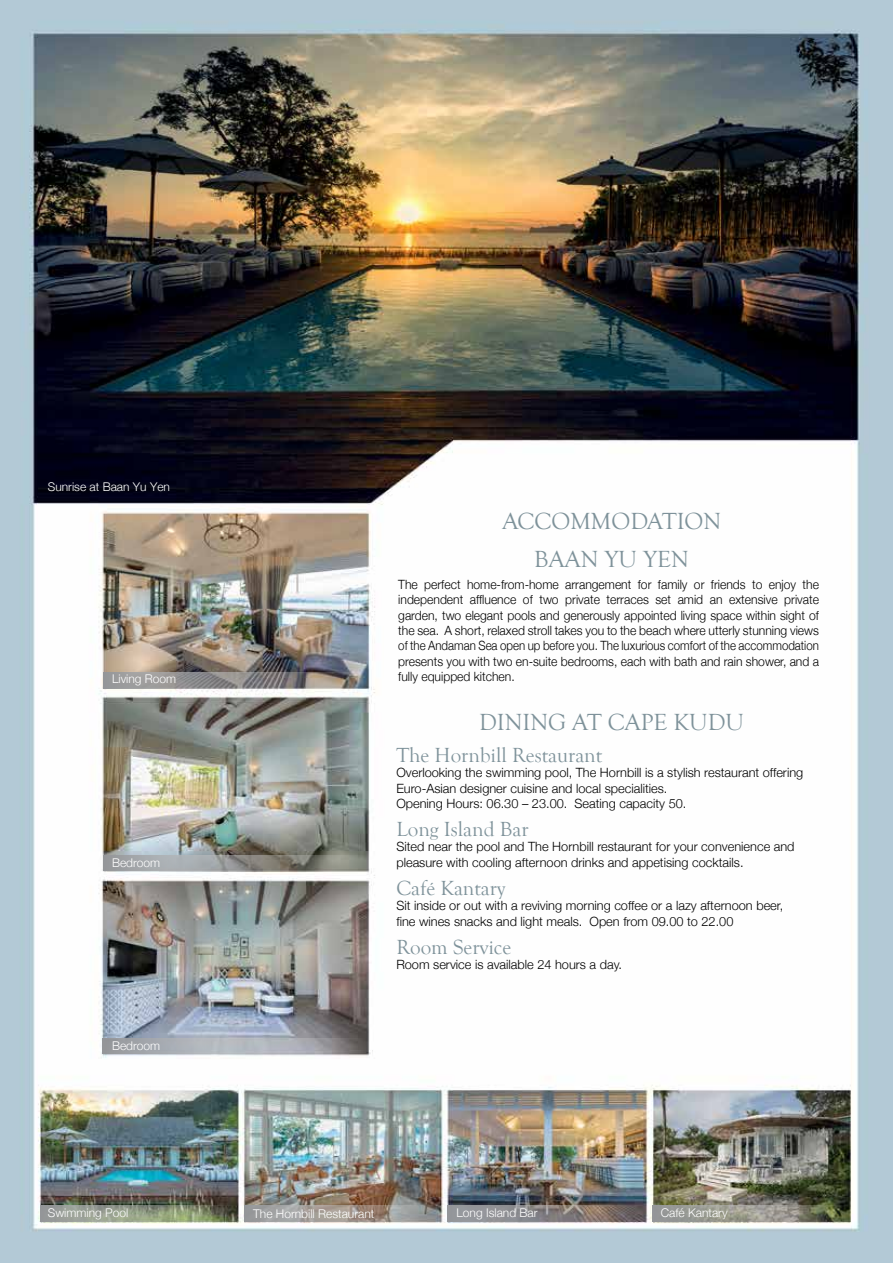
<style>
.page{position:relative;width:893px;height:1263px;background:#fff}
.page>*{position:absolute;margin:0;border:0;box-sizing:border-box;transform-origin:0 0}
.t1{font:24px "Goudy Old Style T";color:#7e929a}
.t2{font:21px "Goudy Old Style T";color:#7e929a}
.t3{font:300 12.75px/15.3px "Helvetica Neue";color:#000;text-align:justify;scale:.95 1}
.t4{font:300 12.75px/15.3px "Helvetica Neue";color:#000}
.t5{font:300 12px "Helvetica Neue";color:#fff}
</style>
<div class="page">
<img style="left:0;top:0;width:893px;height:1263px">
<svg style="left:104px;top:673px;width:265px;height:15px;background:#8c8988"></svg>
<svg style="left:104px;top:855px;width:265px;height:15px;background:#919390"></svg>
<svg style="left:103px;top:1038px;width:265px;height:16px;background:#a2a4a9"></svg>
<svg style="left:41px;top:1206px;width:197px;height:15px;background:#8b947e"></svg>
<svg style="left:244px;top:1206px;width:198px;height:15px;background:#9d9894"></svg>
<svg style="left:447px;top:1206px;width:198px;height:15px;background:#868080"></svg>
<svg style="left:653px;top:1206px;width:197px;height:15px;background:#8b8c7f"></svg>
<p class="t5" style="left:48px;top:479px;width:124px">Sunrise at Baan Yu Yen</p>
<p class="t5" style="left:112px;top:672px;width:66px">Living Room</p>
<p class="t5" style="left:112px;top:855px;width:50px">Bedroom</p>
<p class="t5" style="left:112px;top:1038px;width:50px">Bedroom</p>
<h1 class="t1" style="left:503px;top:508px;width:220px">ACCOMMODATION</h1>
<h1 class="t1" style="left:534px;top:546px;width:156px">BAAN YU YEN</h1>
<p class="t3" style="left:398px;top:577px;width:444px">The perfect home-from-home arrangement for family or friends to enjoy the independent affluence of two private terraces set amid an extensive private garden, two elegant pools and generously appointed living space within sight of the sea. A short, relaxed stroll takes you to the beach where utterly stunning views of the Andaman Sea open up before you. The luxurious comfort of the accommodation presents you with two en-suite bedrooms, each with bath and rain shower, and a fully equipped kitchen.</p>
<h1 class="t1" style="left:479px;top:709px;width:267px">DINING AT CAPE KUDU</h1>
<h2 class="t2" style="left:396px;top:744px;width:207px">The Hornbill Restaurant</h2>
<p class="t4" style="left:396px;top:765px;width:408px">Overlooking the swimming pool, The Hornbill is a stylish restaurant offering<br>Euro-Asian designer cuisine and local specialities.<br>Opening Hours: 06.30 – 23.00. Seating capacity 50.</p>
<h2 class="t2" style="left:396px;top:818px;width:134px">Long Island Bar</h2>
<p class="t4" style="left:396px;top:839px;width:400px">Sited near the pool and The Hornbill restaurant for your convenience and pleasure with cooling afternoon drinks and appetising cocktails.</p>
<h2 class="t2" style="left:396px;top:876px;width:110px">Café Kantary</h2>
<p class="t4" style="left:396px;top:898px;width:388px">Sit inside or out with a reviving morning coffee or a lazy afternoon beer, fine wines snacks and light meals. Open from 09.00 to 22.00</p>
<h2 class="t2" style="left:396px;top:935px;width:116px">Room Service</h2>
<p class="t4" style="left:396px;top:956px;width:227px">Room service is available 24 hours a day.</p>
<p class="t5" style="left:48px;top:1205px;width:82px">Swimming Pool</p>
<p class="t5" style="left:253px;top:1206px;width:123px">The Hornbill Restaurant</p>
<p class="t5" style="left:456px;top:1205px;width:83px">Long Island Bar</p>
<p class="t5" style="left:661px;top:1205px;width:68px">Café Kantary</p>
</div>
